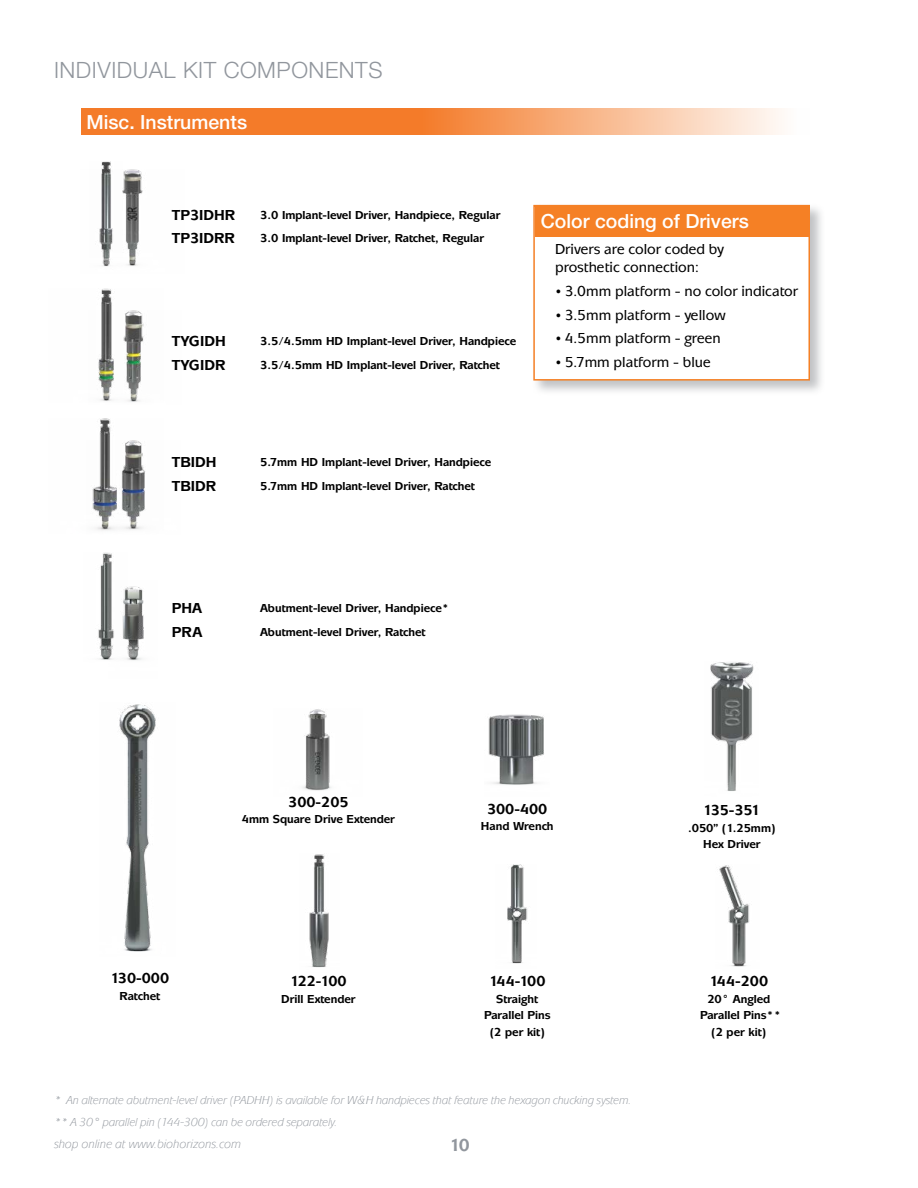
<style>
.page{position:relative;width:918px;height:1188px;background:#fff}
.page>*{position:absolute;margin:0;border:0;box-sizing:border-box;transform-origin:0 0}
.t1{font:300 22.5px "Helvetica Neue LT Pro";letter-spacing:.025em;color:#91969d}
.t2{font:500 19.5px "Helvetica Neue LT Pro";color:#fff}
.t3{font:700 18px "Mixage ITC Std";color:#91969d}
.t4{font:500 15px/18px "Mixage ITC Std";color:#000}
.t5{font:700 15px "Mixage ITC Std";color:#000}
.t6{font:italic 12.6px "Mixage ITC Std";color:#91969d}
.t7{font:700 12px/16.5px "Mixage ITC Std";color:#000;text-align:center}
.t8{font:italic 12px "Mixage ITC Std";letter-spacing:-.01em;color:#91969d}
.s1{font-weight:400;font-size:13.5px}
</style>
<div class="page">
<div style="left:531px;top:203px;width:294px;height:193px;background:#adafb2;opacity:.75"></div>
<div style="left:534px;top:206px;width:275px;height:174px;background:#fff"></div>
<div style="left:535px;top:206px;width:273px;height:31px;background:#f58025"></div>
<div style="left:533px;top:205px;width:277px;height:176px;border:2px solid #f58025"></div>
<svg style="left:81px;top:109px;width:701px;height:26px;fill:#f47e2e"></svg>
<img style="left:309px;top:854px;width:20px;height:114px">
<img style="left:488px;top:714px;width:56px;height:71px">
<img style="left:710px;top:662px;width:44px;height:129px">
<img style="left:303px;top:709px;width:28px;height:82px">
<img style="left:119px;top:704px;width:37px;height:248px">
<img style="left:507px;top:864px;width:21px;height:100px">
<img style="left:719px;top:865px;width:31px;height:102px">
<img style="left:122px;top:170px;width:21px;height:96px">
<img style="left:127px;top:586px;width:17px;height:75px">
<img style="left:98px;top:553px;width:29px;height:107px">
<img style="left:99px;top:162px;width:14px;height:105px">
<img style="left:101px;top:288px;width:11px;height:22px">
<img style="left:98px;top:310px;width:46px;height:92px">
<img style="left:92px;top:418px;width:54px;height:113px">
<h1 class="t1" style="left:54px;top:56px;width:330px">INDIVIDUAL KIT COMPONENTS</h1>
<h2 class="t2" style="left:86px;top:110px;width:162px">Misc. Instruments</h2>
<p class="t5" style="left:172px;top:206px;width:65px">TP3IDHR</p>
<p class="t7" style="left:260px;top:206px;width:242px">3.0 Implant-level Driver, Handpiece, Regular</p>
<p class="t5" style="left:172px;top:229px;width:65px">TP3IDRR</p>
<p class="t7" style="left:260px;top:230px;width:225px">3.0 Implant-level Driver, Ratchet, Regular</p>
<p class="t5" style="left:172px;top:332px;width:56px">TYGIDH</p>
<p class="t7" style="left:260px;top:332px;width:258px">3.5/4.5mm HD Implant-level Driver, Handpiece</p>
<p class="t5" style="left:172px;top:356px;width:55px">TYGIDR</p>
<p class="t7" style="left:260px;top:356px;width:241px">3.5/4.5mm HD Implant-level Driver, Ratchet</p>
<h2 class="t2" style="left:541px;top:209px;width:210px">Color coding of Drivers</h2>
<p class="t4" style="left:555px;top:240px;width:171px">Drivers are color coded by prosthetic connection:</p>
<p class="t4" style="left:555px;top:282px;width:245px"><span class="s1">•</span> 3.0mm platform - no color indicator</p>
<p class="t4" style="left:555px;top:306px;width:172px"><span class="s1">•</span> 3.5mm platform - yellow</p>
<p class="t4" style="left:555px;top:329px;width:167px"><span class="s1">•</span> 4.5mm platform - green</p>
<p class="t4" style="left:555px;top:353px;width:157px"><span class="s1">•</span> 5.7mm platform - blue</p>
<p class="t5" style="left:172px;top:453px;width:46px">TBIDH</p>
<p class="t7" style="left:260px;top:454px;width:233px">5.7mm HD Implant-level Driver, Handpiece</p>
<p class="t5" style="left:172px;top:477px;width:46px">TBIDR</p>
<p class="t7" style="left:260px;top:478px;width:216px">5.7mm HD Implant-level Driver, Ratchet</p>
<p class="t5" style="left:172px;top:599px;width:32px">PHA</p>
<p class="t7" style="left:260px;top:600px;width:191px">Abutment-level Driver, Handpiece*</p>
<p class="t5" style="left:172px;top:623px;width:32px">PRA</p>
<p class="t7" style="left:260px;top:624px;width:167px">Abutment-level Driver, Ratchet</p>
<p class="t5" style="left:111px;top:969px;width:60px">130-000</p>
<p class="t7" style="left:120px;top:987px;width:42px">Ratchet</p>
<p class="t5" style="left:288px;top:793px;width:62px">300-205</p>
<p class="t7" style="left:242px;top:811px;width:155px">4mm Square Drive Extender</p>
<p class="t5" style="left:290px;top:972px;width:58px">122-100</p>
<p class="t7" style="left:281px;top:991px;width:76px">Drill Extender</p>
<p class="t5" style="left:487px;top:800px;width:62px">300-400</p>
<p class="t7" style="left:481px;top:818px;width:74px">Hand Wrench</p>
<p class="t5" style="left:489px;top:972px;width:58px">144-100</p>
<p class="t7" style="left:484px;top:991px;width:68px">Straight<br>Parallel Pins (2 per kit)</p>
<p class="t8" style="left:54px;top:1093px;width:579px">* An alternate abutment-level driver (PADHH) is available for W&amp;H handpieces that feature the hexagon chucking system.</p>
<p class="t8" style="left:54px;top:1115px;width:285px">** A 30° parallel pin (144-300) can be ordered separately.</p>
<p class="t6" style="left:54px;top:1137px;width:189px">shop online at www.biohorizons.com</p>
<h3 class="t3" style="left:449px;top:1134px;width:22px">10</h3>
<p class="t5" style="left:703px;top:801px;width:59px">135-351</p>
<p class="t7" style="left:688px;top:819px;width:89px">.050” (1.25mm)<br>Hex Driver</p>
<p class="t5" style="left:709px;top:972px;width:60px">144-200</p>
<p class="t7" style="left:700px;top:991px;width:83px">20° Angled<br>Parallel Pins** (2 per kit)</p>
</div>
